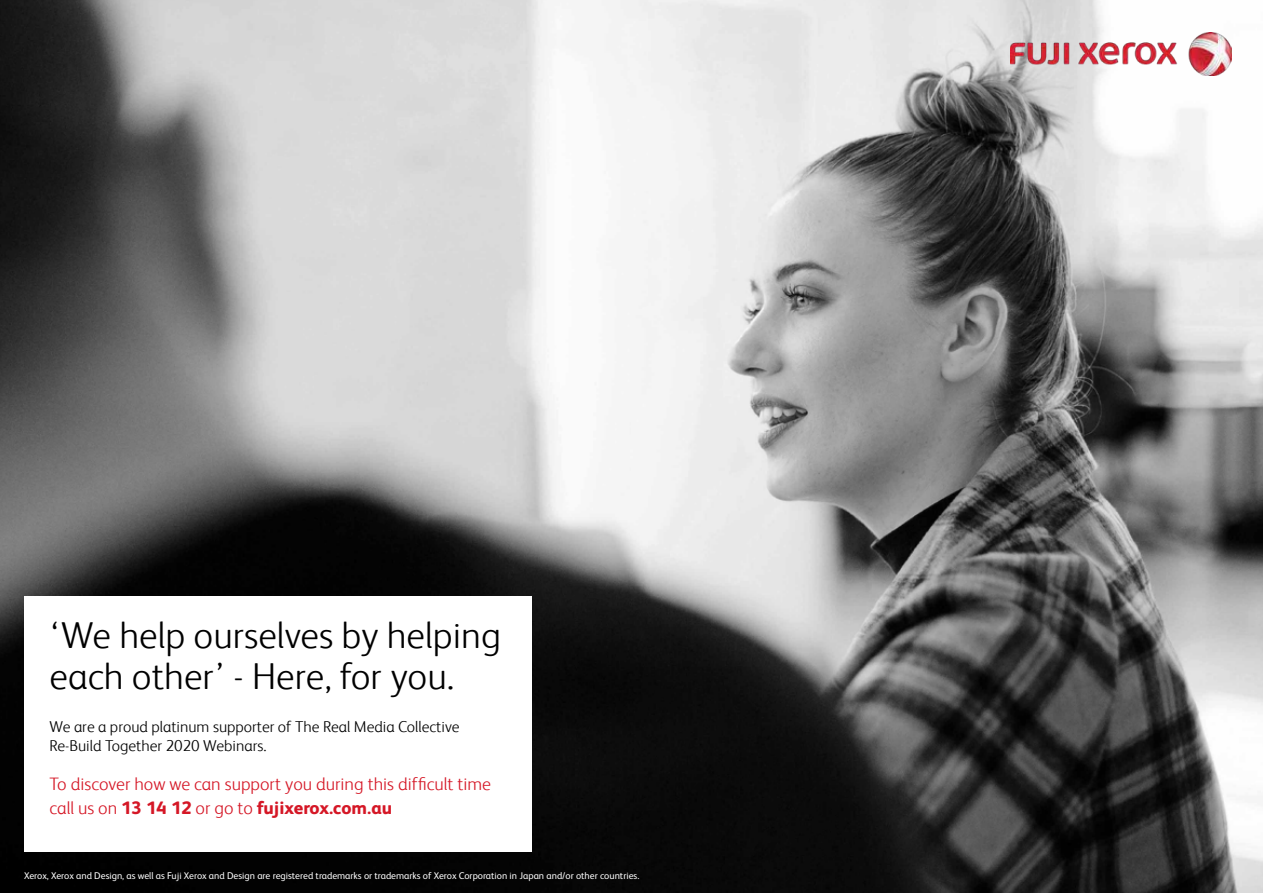
<style>
.page{position:relative;width:1263px;height:893px;background:#fff}
.page>*{position:absolute;margin:0;border:0;box-sizing:border-box;transform-origin:0 0}
.t1{font:300 37.5px/40.5px "Xerox Sans";color:#000}
.t2{font:300 18px/24px "Xerox Sans";color:#d51726}
.t3{font:300 15.75px/18.8px "Xerox Sans";color:#000}
.t4{font:9.75px "Xerox Sans";color:#fff}
.s1{font-weight:800}
</style>
<div class="page">
<img style="left:0;top:0;width:1263px;height:893px">
<img style="left:1011px;top:33px;width:221px;height:42px">
<div style="left:24px;top:597px;width:507px;height:255px;background:#fff"></div>
<h1 class="t1" style="left:50px;top:613px;width:453px">‘We help ourselves by helping each other’ - Here, for you.</h1>
<h3 class="t3" style="left:50px;top:717px;width:411px">We are a proud platinum supporter of The Real Media Collective<br>Re-Build Together 2020 Webinars.</h3>
<h2 class="t2" style="left:50px;top:771px;width:443px">To discover how we can support you during this difficult time call us on <span class="s1">13 14 12</span> or go to <span class="s1">fujixerox.com.au</span></h2>
<p class="t4" style="left:24px;top:869px;width:617px">Xerox, Xerox and Design, as well as Fuji Xerox and Design are registered trademarks or trademarks of Xerox Corporation in Japan and/or other countries.</p>
</div>
